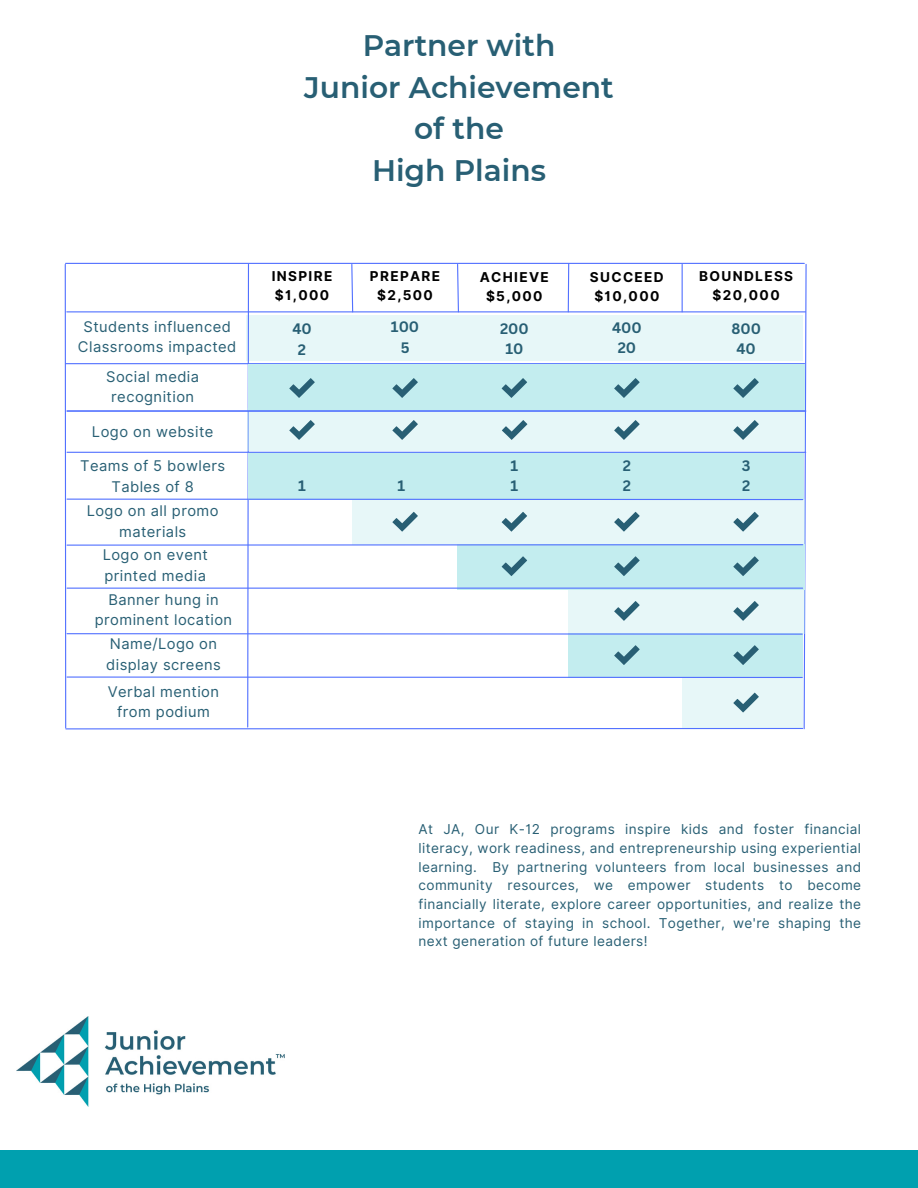
<style>
.page{position:relative;width:918px;height:1188px;background:#fff}
.page>*{position:absolute;margin:0;border:0;box-sizing:border-box;transform-origin:0 0}
.t1{font:600 29.7px/41.4px "Montserrat";color:#285f74;text-align:center}
.t2{font:14.7px/20.4px "Inter";letter-spacing:.03em;color:#285f74;text-align:center}
.t3{font:700 14.7px/20.4px "Canva Sans";color:#285f74;text-align:center}
.t4{font:13.65px/18.8px "Inter";letter-spacing:.03em;color:#285f74;text-align:justify}
.t5{font:700 13.65px/18.8px "Inter";letter-spacing:.1em;color:#000;text-align:center}
</style>
<div class="page">
<div style="left:0;top:1150px;width:918px;height:37px;background:#00a0af"></div>
<div style="left:246px;top:315px;width:557px;height:46px;background:#e7f7f8"></div>
<hr style="left:568px;top:264px;width:1px;height:48px;background:#5271ff">
<img style="left:17px;top:1016px;width:268px;height:90px">
<hr style="left:67px;top:311px;width:739px;height:1px;background:#5271ff">
<hr style="left:66px;top:728px;width:737px;height:1px;background:#5271ff">
<hr style="left:65px;top:264px;width:1px;height:464px;background:#5271ff">
<svg style="left:803px;top:263px;width:4px;height:467px"></svg>
<hr style="left:66px;top:363px;width:739px;height:1px;background:#5271ff">
<svg style="left:247px;top:264px;width:3px;height:464px"></svg>
<svg style="left:456px;top:264px;width:4px;height:49px"></svg>
<hr style="left:682px;top:264px;width:1px;height:48px;background:#5271ff">
<div style="left:248px;top:365px;width:556px;height:46px;background:#c3edef"></div>
<div style="left:247px;top:409px;width:557px;height:42px;background:#e6f7f8"></div>
<div style="left:248px;top:452px;width:556px;height:48px;background:#c3edef"></div>
<div style="left:353px;top:499px;width:452px;height:46px;background:#e7f7f8"></div>
<div style="left:458px;top:544px;width:347px;height:45px;background:#c3edef"></div>
<div style="left:569px;top:588px;width:236px;height:46px;background:#e7f7f8"></div>
<svg style="left:289px;top:378px;width:26px;height:20px"></svg>
<svg style="left:502px;top:378px;width:25px;height:20px"></svg>
<svg style="left:614px;top:378px;width:26px;height:20px"></svg>
<svg style="left:733px;top:378px;width:26px;height:20px"></svg>
<div style="left:569px;top:633px;width:234px;height:44px;background:#c3edef"></div>
<div style="left:682px;top:677px;width:121px;height:51px;background:#e7f7f8"></div>
<hr style="left:67px;top:452px;width:739px;height:1px;background:#5271ff">
<hr style="left:67px;top:499px;width:736px;height:1px;background:#5271ff">
<hr style="left:67px;top:544px;width:736px;height:2px;background:#5271ff">
<hr style="left:67px;top:588px;width:736px;height:1px;background:#5271ff">
<hr style="left:67px;top:633px;width:735px;height:2px;background:#5271ff">
<hr style="left:67px;top:676px;width:735px;height:2px;background:#5271ff">
<svg style="left:289px;top:420px;width:26px;height:20px"></svg>
<svg style="left:502px;top:420px;width:25px;height:20px"></svg>
<svg style="left:614px;top:420px;width:26px;height:20px"></svg>
<svg style="left:733px;top:420px;width:26px;height:20px"></svg>
<svg style="left:502px;top:512px;width:25px;height:20px"></svg>
<svg style="left:614px;top:512px;width:26px;height:20px"></svg>
<svg style="left:733px;top:512px;width:26px;height:20px"></svg>
<svg style="left:502px;top:556px;width:25px;height:20px"></svg>
<svg style="left:614px;top:556px;width:26px;height:20px"></svg>
<svg style="left:733px;top:556px;width:26px;height:20px"></svg>
<svg style="left:733px;top:601px;width:26px;height:20px"></svg>
<svg style="left:733px;top:645px;width:26px;height:20px"></svg>
<svg style="left:733px;top:693px;width:26px;height:19px"></svg>
<hr style="left:67px;top:410px;width:739px;height:2px;background:#5271ff">
<hr style="left:66px;top:263px;width:738px;height:1px;background:#5271ff">
<svg style="left:614px;top:601px;width:26px;height:20px"></svg>
<svg style="left:614px;top:645px;width:26px;height:20px"></svg>
<svg style="left:351px;top:264px;width:3px;height:49px"></svg>
<svg style="left:392px;top:378px;width:26px;height:20px"></svg>
<svg style="left:392px;top:420px;width:26px;height:20px"></svg>
<svg style="left:392px;top:512px;width:26px;height:20px"></svg>
<p class="t2" style="left:84px;top:316px;width:149px">Students influenced</p>
<p class="t2" style="left:78px;top:336px;width:160px">Classrooms impacted</p>
<h2 class="t2" style="left:106px;top:366px;width:94px">Social media recognition</h2>
<h3 class="t2" style="left:92px;top:421px;width:123px">Logo on website</h3>
<h3 class="t2" style="left:80px;top:456px;width:147px">Teams of 5 bowlers</h3>
<h3 class="t2" style="left:111px;top:476px;width:84px">Tables of 8</h3>
<h3 class="t2" style="left:87px;top:501px;width:133px">Logo on all promo materials</h3>
<h3 class="t2" style="left:103px;top:545px;width:107px;text-align:left">Logo on event printed media</h3>
<p class="t2" style="left:95px;top:589px;width:139px">Banner hung in prominent location</p>
<p class="t2" style="left:106px;top:634px;width:116px;text-align:left">Name/Logo on display screens</p>
<p class="t2" style="left:108px;top:681px;width:113px">Verbal mention from podium</p>
<p class="t1" style="left:304px;top:25px;width:311px">Partner with<br>Junior Achievement of the<br>High Plains</p>
<h2 class="t5" style="left:272px;top:267px;width:62px;text-align:left">INSPIRE $1,000</h2>
<h2 class="t5" style="left:480px;top:268px;width:71px">ACHIEVE $5,000</h2>
<h2 class="t5" style="left:590px;top:268px;width:75px">SUCCEED $10,000</h2>
<h2 class="t5" style="left:699px;top:267px;width:96px">BOUNDLESS $20,000</h2>
<p class="t5" style="left:370px;top:267px;width:72px">PREPARE $2,500</p>
<h3 class="t3" style="left:391px;top:317px;width:30px">100<br>5</h3>
<p class="t3" style="left:292px;top:318px;width:21px">40<br>2</p>
<p class="t3" style="left:500px;top:318px;width:30px">200<br>10</p>
<p class="t3" style="left:612px;top:317px;width:31px">400<br>20</p>
<p class="t3" style="left:731px;top:318px;width:31px">800<br>40</p>
<p class="t3" style="left:511px;top:455px;width:9px">1</p>
<p class="t3" style="left:298px;top:475px;width:9px">1</p>
<p class="t3" style="left:511px;top:475px;width:9px">1</p>
<h3 class="t3" style="left:397px;top:475px;width:9px">1</h3>
<p class="t3" style="left:623px;top:455px;width:10px;text-align:left">2<br>2</p>
<p class="t3" style="left:742px;top:455px;width:10px;text-align:left">3<br>2</p>
<p class="t4" style="left:419px;top:820px;width:444px">At JA, Our K-12 programs inspire kids and foster financial literacy, work readiness, and entrepreneurship using experiential learning. By partnering volunteers from local businesses and community resources, we empower students to become financially literate, explore career opportunities, and realize the importance of staying in school. Together, we're shaping the next generation of future leaders!</p>
</div>
